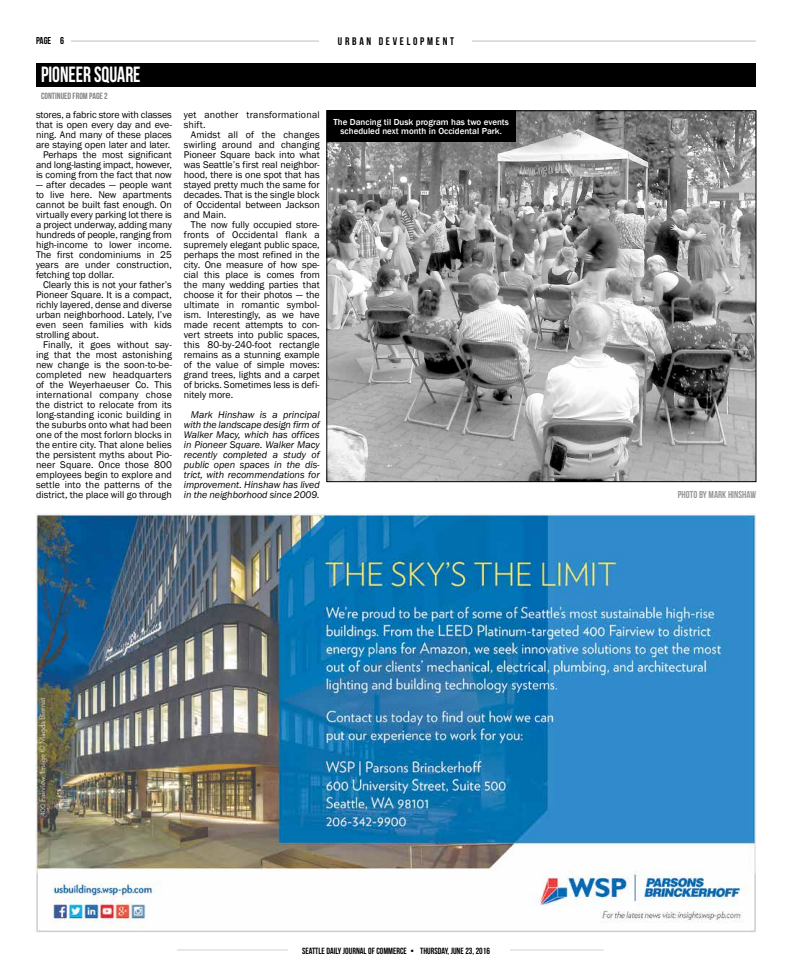
<style>
.page{position:relative;width:792px;height:972px;background:#fff}
.page>*{position:absolute;margin:0;border:0;box-sizing:border-box;transform-origin:0 0}
.t1{font:22px "Bebas Neue";color:#fff;scale:.9 1}
.t2{font:11px "Bebas Neue";letter-spacing:.25em;color:#000}
.t3{font:10px/10px "Franklin Gothic";color:#000;text-align:justify}
.t4{font:italic 10px/10px "Franklin Gothic";letter-spacing:-.005em;color:#000;text-align:justify}
.t5{font:10px/10px "Franklin Gothic";letter-spacing:.025em;color:#000}
.t6{font:10px "Bebas Neue";color:#939598}
.t7{font:10px "Bebas Neue";color:#000}
.t8{font:500 9px/9px "Franklin Gothic";color:#fff;text-align:center}
.t9{font:9px "Bebas Neue";color:#000}
.t10{font:9px "Bebas Neue";color:#808285}
</style>
<div class="page">
<hr style="left:36px;top:41px;width:720px;height:1px;background:#d1d3d4">
<div style="left:319px;top:36px;width:153px;height:12px;background:#fff"></div>
<div style="left:35px;top:36px;width:36px;height:13px;background:#fff"></div>
<hr style="left:177px;top:950px;width:427px;height:1px;background:#d1d3d4">
<div style="left:288px;top:942px;width:222px;height:18px;background:#fff"></div>
<img style="left:36px;top:513px;width:720px;height:419px">
<div style="left:36px;top:64px;width:720px;height:23px;background:#000"></div>
<img style="left:329px;top:113px;width:425px;height:367px">
<div style="left:327px;top:111px;width:189px;height:31px;background:#000"></div>
<p class="t7" style="left:36px;top:35px;width:29px">PAGE 6</p>
<p class="t2" style="left:338px;top:35px;width:118px">URBAN DEVELOPMENT</p>
<h1 class="t1" style="left:41px;top:63px;width:112px">PIONEER SQUARE</h1>
<p class="t10" style="left:41px;top:91px;width:68px">CONTINUED FROM PAGE 2</p>
<p class="t3" style="left:36px;top:110px;width:137px;text-align:right">stores, a fabric store with classes that is open every day and eve&shy;ning. And many of these places are staying open later and later.<br>Perhaps the most significant and long-lasting impact, however, is coming from the fact that now</p>
<p class="t3" style="left:36px;top:180px;width:137px">— after decades — people want to live here. New apartments cannot be built fast enough. On virtually every parking lot there is a project underway, adding many hundreds of people, ranging from high-income to lower income.<br>The first condominiums in 25 years are under construction, fetching top dollar.</p>
<p class="t3" style="left:36px;top:280px;width:137px;text-indent:7px">Clearly this is not your father’s Pioneer Square. It is a compact, richly layered, dense and diverse urban neighborhood. Lately, I’ve even seen families with kids strolling about.</p>
<p class="t3" style="left:36px;top:340px;width:137px;text-indent:7px">Finally, it goes without say&shy;ing that the most astonishing new change is the soon-to-be&shy;completed new headquarters of the Weyerhaeuser Co. This international company chose the district to relocate from its long-standing iconic building in the suburbs onto what had been one of the most forlorn blocks in the entire city. That alone belies the persistent myths about Pio&shy;neer Square. Once those 800 employees begin to explore and settle into the patterns of the district, the place will go through</p>
<p class="t5" style="left:184px;top:110px;width:137px">yet another transformational shift.</p>
<p class="t3" style="left:184px;top:130px;width:137px;text-indent:7px">Amidst all of the changes swirling around and changing Pioneer Square back into what was Seattle’s first real neighbor&shy;hood, there is one spot that has stayed pretty much the same for decades. That is the single block of Occidental between Jackson and Main.</p>
<p class="t3" style="left:184px;top:220px;width:137px;text-indent:7px">The now fully occupied store&shy;fronts of Occidental flank a supremely elegant public space, perhaps the most refined in the city. One measure of how spe&shy;cial this place is comes from the many wedding parties that choose it for their photos — the ultimate in romantic symbol&shy;ism. Interestingly, as we have made recent attempts to con&shy;vert streets into public spaces, this 80-by-240-foot rectangle remains as a stunning example of the value of simple moves: grand trees, lights and a carpet of bricks. Sometimes less is defi&shy;nitely more.</p>
<p class="t4" style="left:184px;top:410px;width:137px;text-indent:7px">Mark Hinshaw is a principal with the landscape design firm of Walker Macy, which has offices in Pioneer Square. Walker Macy recently completed a study of public open spaces in the dis&shy;trict, with recommendations for improvement. Hinshaw has lived in the neighborhood since 2009.</p>
<p class="t8" style="left:333px;top:118px;width:177px">The Dancing til Dusk program has two events scheduled next month in Occidental Park.</p>
<p class="t6" style="left:678px;top:489px;width:80px">PHOTO BY MARK HINSHAW</p>
<p class="t9" style="left:302px;top:946px;width:189px">SEATTLE DAILY JOURNAL OF COMMERCE • THURSDAY, JUNE 23, 2016</p>
</div>
